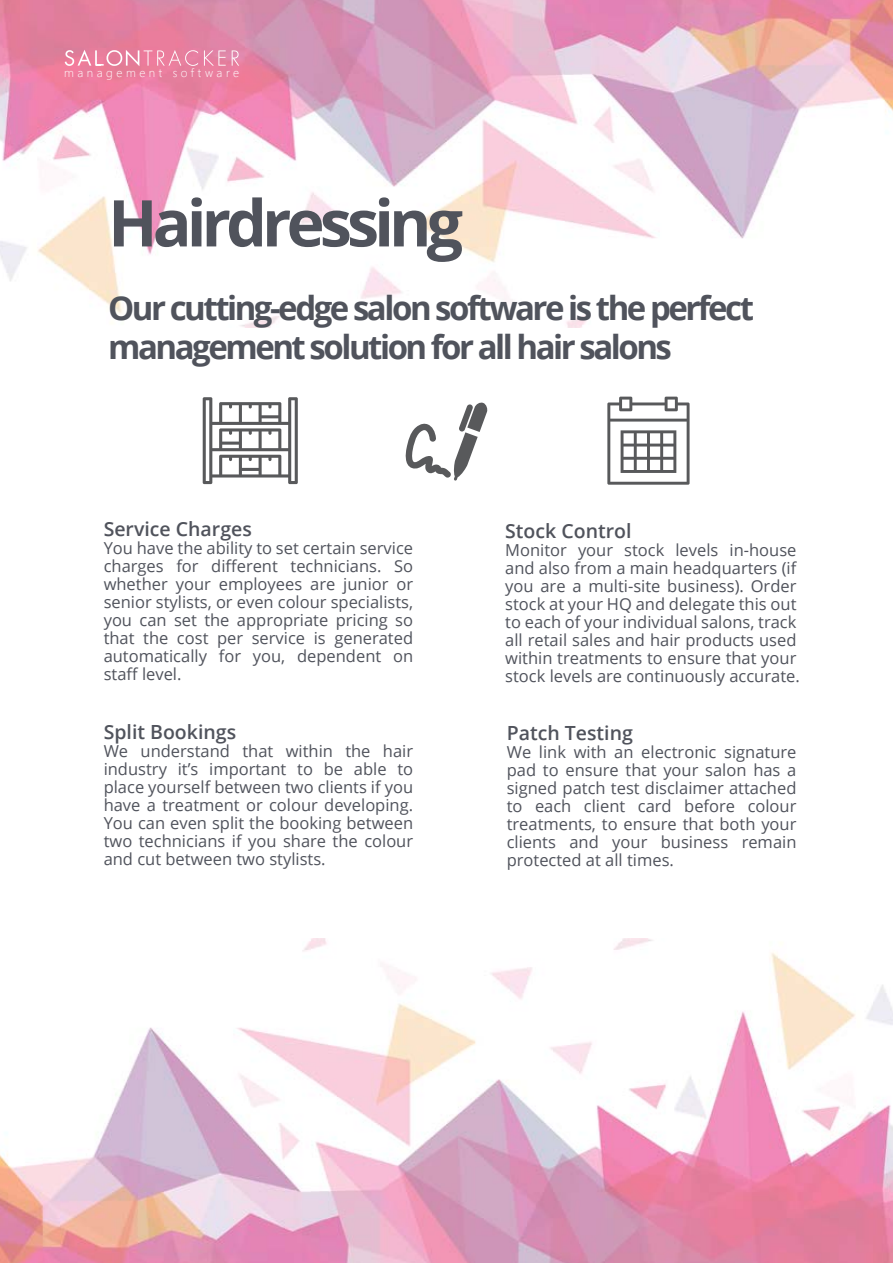
<style>
.page{position:relative;width:893px;height:1263px;background:#fff}
.page>*{position:absolute;margin:0;border:0;box-sizing:border-box;transform-origin:0 0}
.t1{font:700 64.5px "Open Sans";letter-spacing:-.075em;color:#50535c}
.t2{font:700 33px/39.6px "Open Sans";letter-spacing:-.075em;color:#50535c}
.t3{font:600 19.5px "Open Sans";color:#50535c}
.t4{font:16.5px/18px "Open Sans";color:#50535c;text-align:justify}
.t5{font:300 11.85px "Segoe UI";letter-spacing:.295em;color:#fff}
</style>
<div class="page">
<img style="left:0;top:0;width:893px;height:327px">
<svg style="left:204px;top:50px;width:22px;height:16px"></svg>
<svg style="left:232px;top:50px;width:7px;height:16px"></svg>
<svg style="left:65px;top:50px;width:133px;height:16px"></svg>
<img style="left:0;top:939px;width:893px;height:324px">
<svg style="left:203px;top:397px;width:95px;height:87px"></svg>
<svg style="left:607px;top:397px;width:83px;height:88px"></svg>
<svg style="left:405px;top:402px;width:83px;height:78px"></svg>
<p class="t5" style="left:64px;top:62px;width:177px">management software</p>
<h1 class="t1" style="left:108px;top:177px;width:356px">Hairdressing</h1>
<h2 class="t2" style="left:108px;top:287px;width:647px">Our cutting-edge salon software is the perfect management solution for all hair salons</h2>
<p class="t3" style="left:104px;top:516px;width:150px">Service Charges</p>
<p class="t4" style="left:104px;top:539px;width:311px">You have the ability to set certain service charges for different technicians. So whether your employees are junior or senior stylists, or even colour specialists, you can set the appropriate pricing so that the cost per service is generated automatically for you, dependent on staff level.</p>
<p class="t3" style="left:104px;top:719px;width:134px">Split Bookings</p>
<p class="t4" style="left:104px;top:742px;width:311px">We understand that within the hair industry it’s important to be able to place yourself between two clients if you have a treatment or colour developing.<br>You can even split the booking between two technicians if you share the colour and cut between two stylists.</p>
<p class="t3" style="left:505px;top:517px;width:128px">Stock Control</p>
<p class="t4" style="left:505px;top:540px;width:296px;text-align:left">Monitor your stock levels in-house and also from a main headquarters (if you are a multi-site business). Order stock at your HQ and delegate this out to each of your individual salons, track all retail sales and hair products used within treatments to ensure that your stock levels are continuously accurate.</p>
<p class="t3" style="left:507px;top:720px;width:128px">Patch Testing</p>
<p class="t4" style="left:507px;top:743px;width:291px">We link with an electronic signature pad to ensure that your salon has a signed patch test disclaimer attached to each client card before colour treatments, to ensure that both your clients and your business remain protected at all times.</p>
</div>
